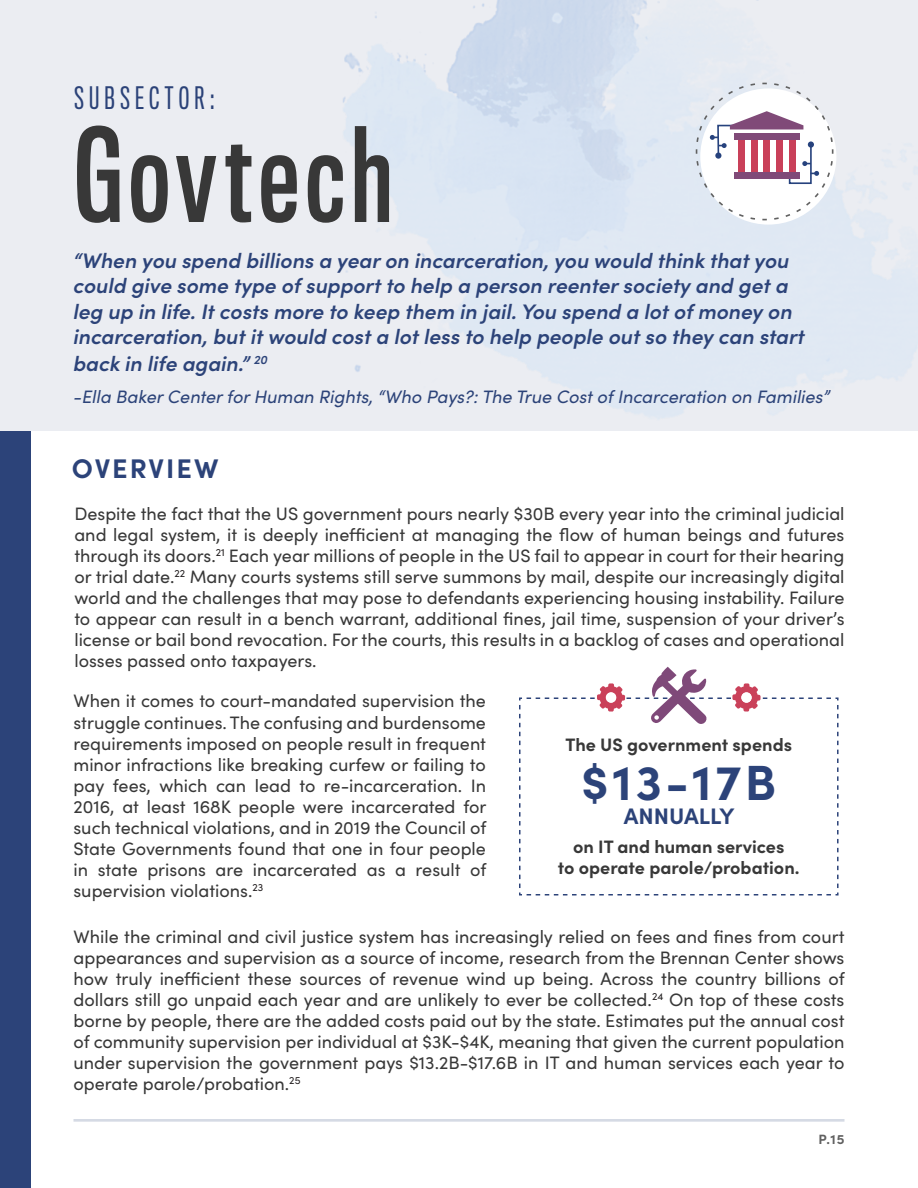
<style>
.page{position:relative;width:918px;height:1188px;background:#fff}
.page>*{position:absolute;margin:0;border:0;box-sizing:border-box;transform-origin:0 0}
.t1{font:120px "Titling Gothic FB Comp Standard";letter-spacing:.06em;color:#383838}
.t2{font:700 49.5px "Sofia Pro";color:#2c4379}
.t3{font:28.5px "Titling Gothic FB Comp";letter-spacing:.185em;color:#2b4278}
.t4{font:700 27px "Sofia Pro";letter-spacing:.075em;color:#2c4379}
.t5{font:700 22.5px "Sofia Pro";color:#2c4379}
.t6{font:italic 600 21px/25.8px "Sofia Pro";color:#2c4379}
.t7{font:18px/21px "Sofia Pro";color:#383838;text-align:justify}
.t8{font:italic 18px "Sofia Pro";color:#2c4379}
.t9{font:700 18px "Sofia Pro";color:#383838}
.t10{font:700 13.5px "Sofia Pro";color:#606060}
</style>
<div class="page">
<div style="left:0;top:332px;width:31px;height:856px;background:#2c4379"></div>
<div style="left:0;top:0;width:918px;height:430px;background:#ebedf2"></div>
<img style="left:343px;top:0;width:575px;height:419px">
<svg style="left:695px;top:82px;width:139px;height:139px"></svg>
<hr style="left:74px;top:1119px;width:770px;height:3px;background:#d5dae4">
<svg style="left:519px;top:667px;width:320px;height:229px"></svg>
<div style="left:741px;top:692px;width:11px;height:11px;background:#fff;border-radius:50%"></div>
<p class="t3" style="left:74px;top:82px;width:142px">SUBSECTOR:</p>
<p class="t1" style="left:74px;top:107px;width:319px">Govtech</p>
<p class="t6" style="left:74px;top:246px;width:733px">“When you spend billions a year on incarceration, you would think that you could give some type of support to help a person reenter society and get a leg up in life. It costs more to keep them in jail. You spend a lot of money on incarceration, but it would cost a lot less to help people out so they can start back in life again.” <sup>20</sup></p>
<p class="t8" style="left:74px;top:383px;width:758px">-Ella Baker Center for Human Rights, “Who Pays?: The True Cost of Incarceration on Families”</p>
<p class="t4" style="left:72px;top:448px;width:148px">OVERVIEW</p>
<p class="t7" style="left:74px;top:502px;width:772px">Despite the fact that the US government pours nearly $30B every year into the criminal judicial and legal system, it is deeply inefficient at managing the flow of human beings and futures through its doors.<sup>21</sup> Each year millions of people in the US fail to appear in court for their hearing or trial date.<sup>22</sup> Many courts systems still serve summons by mail, despite our increasingly digital world and the challenges that may pose to defendants experiencing housing instability. Failure to appear can result in a bench warrant, additional fines, jail time, suspension of your driver’s license or bail bond revocation. For the courts, this results in a backlog of cases and operational losses passed onto taxpayers.</p>
<p class="t7" style="left:74px;top:690px;width:414px">When it comes to court-mandated supervision the struggle continues. The confusing and burdensome requirements imposed on people result in frequent minor infractions like breaking curfew or failing to pay fees, which can lead to re-incarceration. In 2016, at least 168K people were incarcerated for such technical violations, and in 2019 the Council of State Governments found that one in four people in state prisons are incarcerated as a result of supervision violations.<sup>23</sup></p>
<p class="t7" style="left:73px;top:925px;width:773px">While the criminal and civil justice system has increasingly relied on fees and fines from court appearances and supervision as a source of income, research from the Brennan Center shows how truly inefficient these sources of revenue wind up being. Across the country billions of dollars still go unpaid each year and are unlikely to ever be collected.<sup>24</sup> On top of these costs borne by people, there are the added costs paid out by the state. Estimates put the annual cost of community supervision per individual at $3K-$4K, meaning that given the current population under supervision the government pays $13.2B-$17.6B in IT and human services each year to operate parole/probation.<sup>25</sup></p>
<p class="t9" style="left:565px;top:731px;width:228px">The US government spends</p>
<p class="t2" style="left:581px;top:744px;width:197px">$13-17B</p>
<p class="t5" style="left:624px;top:799px;width:112px">ANNUALLY</p>
<p class="t9" style="left:573px;top:833px;width:213px">on IT and human services</p>
<p class="t9" style="left:558px;top:854px;width:243px">to operate parole/probation.</p>
<p class="t10" style="left:819px;top:1129px;width:27px">P.15</p>
</div>
